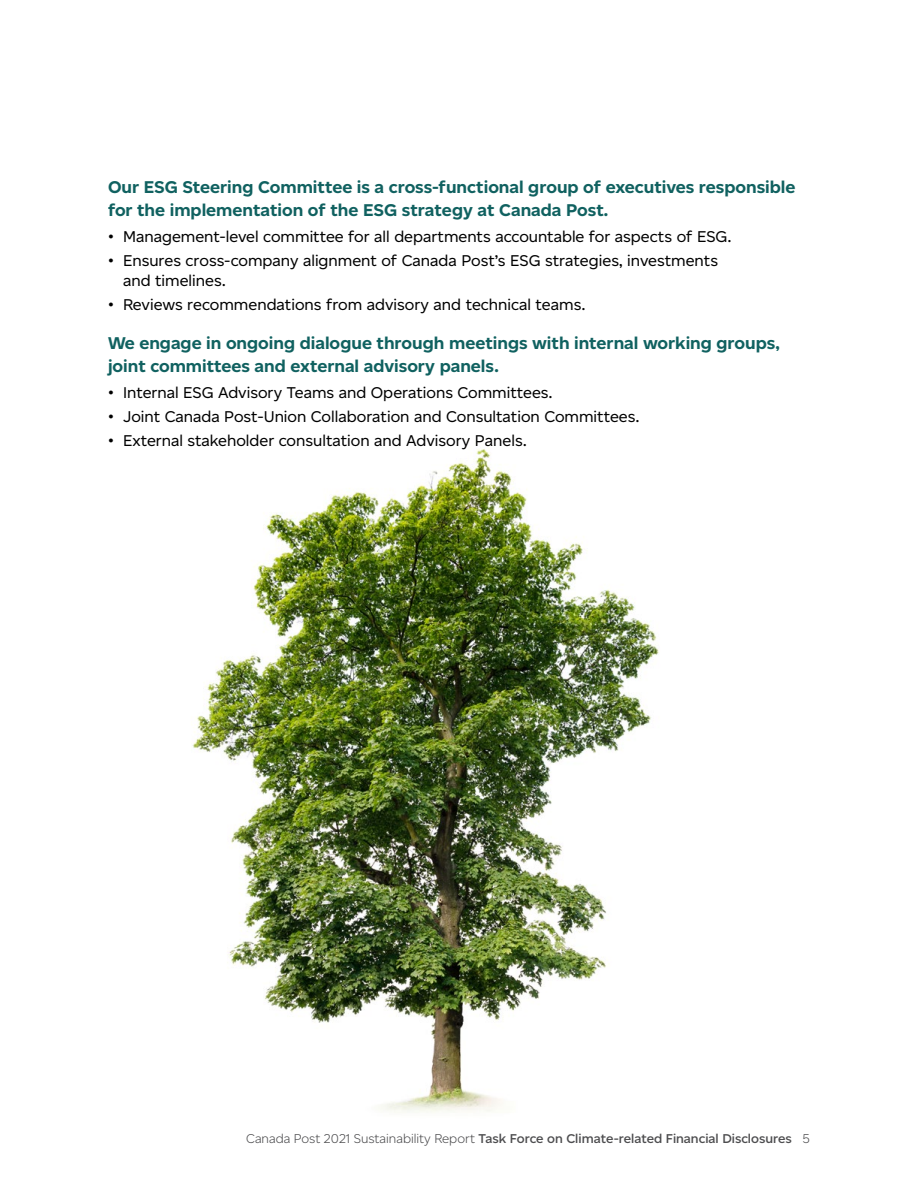
<style>
.page{position:relative;width:918px;height:1188px;background:#fff}
.page>*{position:absolute;margin:0;border:0;box-sizing:border-box;transform-origin:0 0}
.Head_3{font:700 18px/22.5px "Canadiana Text";color:#106160}
.t1{font:16.5px/20.2px "Canadiana Text";color:#000}
.t2{font:600 13.5px "Canadiana Text";color:#4d4d4f}
.s1{font-weight:300}
</style>
<div class="page">
<img style="left:192px;top:448px;width:467px;height:665px">
<h3 class="Head_3" style="left:108px;top:176px;width:689px">Our ESG Steering Committee is a cross-functional group of executives responsible for the implementation of the ESG strategy at Canada Post.</h3>
<p class="t1" style="left:108px;top:226px;width:625px">• Management-level committee for all departments accountable for aspects of ESG.</p>
<p class="t1" style="left:123px;top:250px;width:596px;text-indent:-15px">• Ensures cross-company alignment of Canada Post’s ESG strategies, investments and timelines.</p>
<p class="t1" style="left:108px;top:294px;width:479px">• Reviews recommendations from advisory and technical teams.</p>
<h3 class="Head_3" style="left:108px;top:332px;width:673px">We engage in ongoing dialogue through meetings with internal working groups, joint committees and external advisory panels.</h3>
<p class="t1" style="left:108px;top:382px;width:446px">• Internal ESG Advisory Teams and Operations Committees.</p>
<p class="t1" style="left:108px;top:406px;width:533px">• Joint Canada Post-Union Collaboration and Consultation Committees.</p>
<p class="t1" style="left:108px;top:430px;width:420px">• External stakeholder consultation and Advisory Panels.</p>
<p class="t2" style="left:246px;top:1130px;width:565px"><span class="s1">Canada Post 2021 Sustainability Report</span> Task Force on Climate-related Financial Disclosures <span class="s1">5</span></p>
</div>
